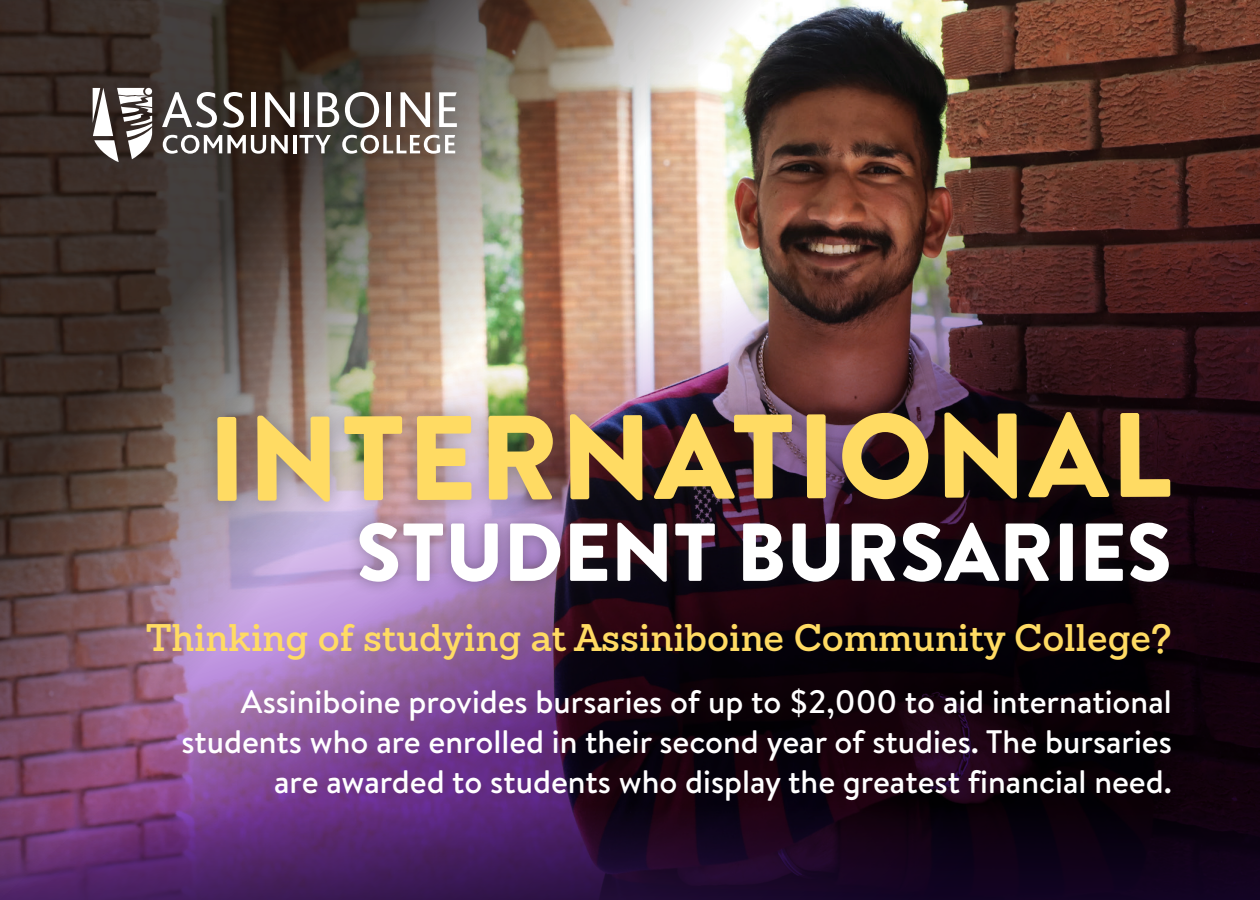
<style>
.page{position:relative;width:1260px;height:900px;background:#fff}
.page>*{position:absolute;margin:0;border:0;box-sizing:border-box;transform-origin:0 0}
.t1{font:900 119.75px "Brandon Text";letter-spacing:.015em;color:#ffdb63}
.t2{font:900 82px "Brandon Text";color:#fff}
.t3{font:600 37.5px "Sanchez";color:#ffdb63}
.t4{font:500 32.5px/40px "Brandon Text";color:#fff;text-align:right}
</style>
<div class="page">
<img style="left:0;top:0;width:1260px;height:900px">
<div style="left:345px;top:508px;width:838px;height:88px;background:#231f20;opacity:.4"></div>
<div style="left:196px;top:391px;width:996px;height:131px;background:#231f20;opacity:.4"></div>
<div style="left:76px;top:71px;width:397px;height:107px;background:#231f20;opacity:.4"></div>
<svg style="left:162px;top:92px;width:55px;height:36px"></svg>
<svg style="left:223px;top:92px;width:21px;height:36px"></svg>
<div style="left:251px;top:92px;width:5px;height:35px;background:#fff"></div>
<svg style="left:265px;top:92px;width:30px;height:35px"></svg>
<hr style="left:304px;top:92px;width:4px;height:35px;background:#fff">
<svg style="left:318px;top:92px;width:21px;height:35px"></svg>
<svg style="left:345px;top:92px;width:34px;height:36px"></svg>
<hr style="left:387px;top:92px;width:4px;height:35px;background:#fff">
<svg style="left:400px;top:92px;width:30px;height:35px"></svg>
<svg style="left:439px;top:92px;width:18px;height:35px"></svg>
<svg style="left:163px;top:135px;width:125px;height:19px"></svg>
<hr style="left:293px;top:135px;width:3px;height:18px;background:#fff">
<svg style="left:299px;top:135px;width:32px;height:18px"></svg>
<svg style="left:342px;top:135px;width:113px;height:19px"></svg>
<svg style="left:93px;top:88px;width:60px;height:74px"></svg>
<h1 class="t1" style="left:208px;top:373px;width:966px">INTERNATIONAL</h1>
<h2 class="t2" style="left:356px;top:495px;width:817px">STUDENT BURSARIES</h2>
<p class="t3" style="left:146px;top:613px;width:1027px">Thinking of studying at Assiniboine Community College?</p>
<p class="t4" style="left:181px;top:681px;width:992px">Assiniboine provides bursaries of up to $2,000 to aid international students who are enrolled in their second year of studies. The bursaries are awarded to students who display the greatest financial need.</p>
</div>
